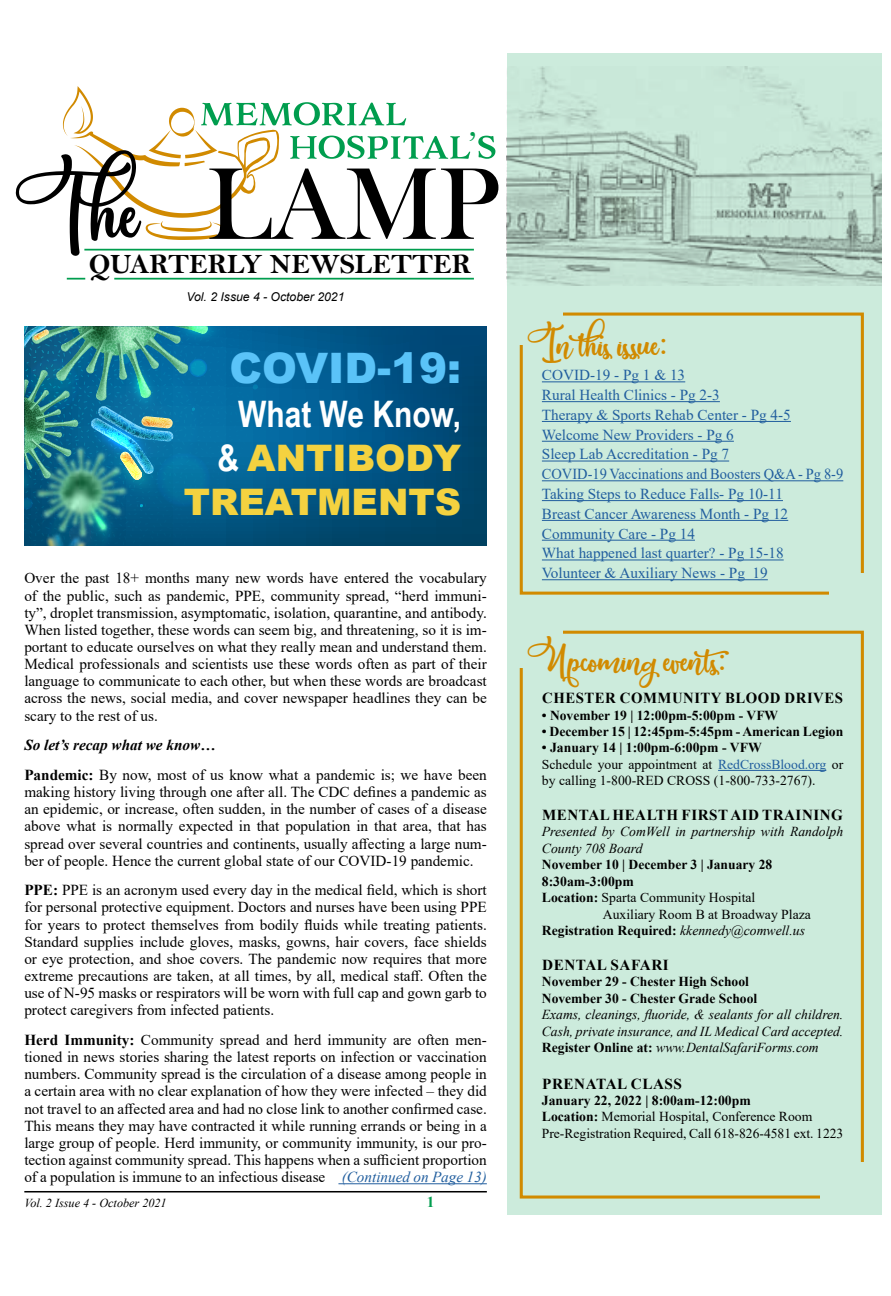
<style>
.page{position:relative;width:891px;height:1296px;background:#fff}
.page>*{position:absolute;margin:0;border:0;box-sizing:border-box;transform-origin:0 0}
.t1{font:105.52px "Bask Old Face";color:#000}
.t2{font:900 42.07px "Arial";color:#5ac3f8}
.t3{font:900 36.45px/43.9px "Arial";color:#f4d240;text-align:right}
.t4{font:700 36.45px "Arial Narrow";color:#fff}
.t5{font:36.45px "Bask Old Face";color:#009d4e}
.t6{font:33.52px "Pacific Again";color:#d18a00}
.t7{font:28.12px "Bell MT Bold";color:#000}
.t8{font:15.3px/17.1px "Times New Roman";color:#000;text-align:justify}
.t9{font:15.3px/19.8px "Times New Roman";color:#215e9e}
.t10{font:700 15.3px "Times New Roman";letter-spacing:.035em;color:#000}
.t11{font:700 15.3px "Times New Roman";color:#009d4e}
.t12{font:13.72px/16.4px "Times New Roman";color:#000}
.t13{font:700 13.72px/16.4px "Times New Roman";color:#000}
.t14{font:italic 13.72px/16.4px "Times New Roman";color:#000}
.t15{font:italic 12.15px "Times New Roman";color:#000}
.t16{font:italic 12.15px "Arial";color:#000}
.s1{font-family:"Arial Narrow";font-weight:700;color:#fff}
.s2{font-weight:700;font-style:italic}
.s3{font-weight:700}
.s4{font-style:italic;color:#215e9e}
.s5{font-family:"Times New Roman"}
.s6{color:#215e9e}
.s7{font-weight:400;font-style:italic}
.s8{font-weight:700;font-style:normal}
</style>
<div class="page">
<hr style="left:24px;top:1191px;width:463px;height:2px;background:#000">
<div style="left:507px;top:53px;width:374px;height:1162px;background:#ccebdc"></div>
<img style="left:507px;top:67px;width:374px;height:219px">
<svg style="left:478px;top:136px;width:17px;height:23px"></svg>
<svg style="left:16px;top:86px;width:454px;height:170px"></svg>
<hr style="left:84px;top:249px;width:390px;height:2px;background:#009d4e">
<hr style="left:114px;top:278px;width:360px;height:2px;background:#009d4e">
<svg style="left:67px;top:278px;width:18px;height:2px"></svg>
<div style="left:520px;top:313px;width:344px;height:282px;border:3px solid #d18a00"></div>
<div style="left:520px;top:631px;width:344px;height:568px;border:3px solid #d18a00"></div>
<div style="left:510px;top:292px;width:53px;height:53px;background:#ccebdc"></div>
<div style="left:510px;top:616px;width:53px;height:52px;background:#ccebdc"></div>
<div style="left:829px;top:573px;width:52px;height:43px;background:#ccebdc"></div>
<div style="left:820px;top:1162px;width:53px;height:53px;background:#ccebdc"></div>
<hr style="left:338px;top:1183px;width:149px;height:1px;background:#215e9e">
<hr style="left:718px;top:770px;width:108px;height:1px;background:#215e9e">
<hr style="left:542px;top:381px;width:143px;height:1px;background:#215e9e">
<hr style="left:542px;top:401px;width:178px;height:1px;background:#215e9e">
<hr style="left:542px;top:421px;width:249px;height:1px;background:#215e9e">
<hr style="left:542px;top:441px;width:192px;height:1px;background:#215e9e">
<hr style="left:542px;top:461px;width:187px;height:1px;background:#215e9e">
<hr style="left:542px;top:480px;width:301px;height:1px;background:#215e9e">
<hr style="left:542px;top:500px;width:241px;height:1px;background:#215e9e">
<hr style="left:542px;top:520px;width:246px;height:1px;background:#215e9e">
<hr style="left:542px;top:540px;width:153px;height:1px;background:#215e9e">
<hr style="left:542px;top:560px;width:242px;height:1px;background:#215e9e">
<hr style="left:542px;top:579px;width:226px;height:1px;background:#215e9e">
<svg style="left:24px;top:326px;width:463px;height:219px;background:#0e658b"></svg>
<h3 class="t5" style="left:468px;top:124px;width:10px">’</h3>
<h1 class="t1" style="left:207px;top:146px;width:294px">LAMP</h1>
<h3 class="t7" style="left:89px;top:247px;width:384px">QUARTERLY NEWSLETTER</h3>
<p class="t16" style="left:186px;top:289px;width:159px">Vol. 2 Issue 4 - October 2021</p>
<h2 class="t2" style="left:230px;top:338px;width:233px">COVID-19:</h2>
<h3 class="t4" style="left:238px;top:387px;width:225px">What We Know,</h3>
<h3 class="t3" style="left:184px;top:435px;width:279px"><span class="s1">&amp;</span> ANTIBODY<br>TREATMENTS</h3>
<p class="t8" style="left:24px;top:569px;width:464px">Over the past 18+ months many new words have entered the vocabulary of the public, such as pandemic, PPE, community spread, “herd immuni&shy;ty”, droplet transmission, asymptomatic, isolation, quarantine, and antibody.<br>When listed together, these words can seem big, and threatening, so it is im&shy;portant to educate ourselves on what they really mean and understand them.<br>Medical professionals and scientists use these words often as part of their language to communicate to each other, but when these words are broadcast across the news, social media, and cover newspaper headlines they can be scary to the rest of us.</p>
<p class="t8" style="left:24px;top:730px;width:464px;line-height:29.7px"><span class="s2">So let’s recap what we know…<br></span><span class="s3">Pandemic:</span> By now, most of us know what a pandemic is; we have been</p>
<p class="t8" style="left:24px;top:783px;width:464px">making history living through one after all. The CDC defines a pandemic as an epidemic, or increase, often sudden, in the number of cases of a disease above what is normally expected in that population in that area, that has spread over several countries and continents, usually affecting a large num&shy;ber of people. Hence the current global state of our COVID-19 pandemic.</p>
<p class="t8" style="left:24px;top:881px;width:464px"><span class="s3">PPE:</span> PPE is an acronym used every day in the medical field, which is short for personal protective equipment. Doctors and nurses have been using PPE for years to protect themselves from bodily fluids while treating patients.<br>Standard supplies include gloves, masks, gowns, hair covers, face shields or eye protection, and shoe covers. The pandemic now requires that more extreme precautions are taken, at all times, by all, medical staff. Often the use of N-95 masks or respirators will be worn with full cap and gown garb to protect caregivers from infected patients.</p>
<p class="t8" style="left:24px;top:1031px;width:464px"><span class="s3">Herd Immunity:</span> Community spread and herd immunity are often men&shy;tioned in news stories sharing the latest reports on infection or vaccination numbers. Community spread is the circulation of a disease among people in a certain area with no clear explanation of how they were infected – they did not travel to an affected area and had no close link to another confirmed case.<br>This means they may have contracted it while running errands or being in a large group of people. Herd immunity, or community immunity, is our pro&shy;tection against community spread. This happens when a sufficient proportion of a population is immune to an infectious disease <span class="s4">(Continued on Page 13)</span></p>
<p class="t15" style="left:24px;top:1194px;width:144px">Vol. 2 Issue 4 - October 2021</p>
<p class="t11" style="left:427px;top:1191px;width:9px">1</p>
<h3 class="t6" style="left:526px;top:323px;width:143px">In this issue<span class="s5">:</span></h3>
<p class="t9" style="left:542px;top:365px;width:303px">COVID-19 - Pg 1 &amp; 13<br>Rural Health Clinics - Pg 2-3<br>Therapy &amp; Sports Rehab Center - Pg 4-5<br>Welcome New Providers - Pg 6<br>Sleep Lab Accreditation - Pg 7<br>COVID-19 Vaccinations and Boosters Q&amp;A - Pg 8-9<br>Taking Steps to Reduce Falls- Pg 10-11<br>Breast Cancer Awareness Month - Pg 12<br>Community Care - Pg 14<br>What happened last quarter? - Pg 15-18<br>Volunteer &amp; Auxiliary News - Pg 19</p>
<h3 class="t6" style="left:526px;top:638px;width:214px">Upcoming events<span class="s5">:</span></h3>
<p class="t10" style="left:542px;top:687px;width:302px">CHESTER COMMUNITY BLOOD DRIVES</p>
<p class="t13" style="left:542px;top:706px;width:238px">• November 19 | 12:00pm-5:00pm - VFW</p>
<p class="t13" style="left:542px;top:723px;width:303px">• December 15 | 12:45pm-5:45pm - American Legion</p>
<p class="t12" style="left:542px;top:739px;width:303px"><span class="s3">• January 14 | 1:00pm-6:00pm - VFW<br></span>Schedule your appointment at <span class="s6">RedCrossBlood.org</span> or by calling 1-800-RED CROSS (1-800-733-2767).</p>
<p class="t10" style="left:542px;top:804px;width:302px">MENTAL HEALTH FIRST AID TRAINING</p>
<p class="t14" style="left:542px;top:823px;width:303px">Presented by ComWell in partnership with Randolph<br>County 708 Board</p>
<p class="t13" style="left:542px;top:856px;width:232px">November 10 | December 3 | January 28</p>
<p class="t13" style="left:542px;top:873px;width:94px">8:30am-3:00pm</p>
<p class="t12" style="left:542px;top:889px;width:215px"><span class="s3">Location:</span> Sparta Community Hospital</p>
<p class="t12" style="left:603px;top:905px;width:210px">Auxiliary Room B at Broadway Plaza</p>
<p class="t13" style="left:542px;top:922px;width:265px">Registration Required: <span class="s7">kkennedy@comwell.us</span></p>
<p class="t10" style="left:542px;top:954px;width:128px">DENTAL SAFARI</p>
<p class="t13" style="left:542px;top:973px;width:217px">November 29 - Chester High School<br>November 30 - Chester Grade School</p>
<p class="t14" style="left:542px;top:1006px;width:303px;text-align:justify">Exams, cleanings, fluoride, &amp; sealants for all children.<br>Cash, private insurance, and IL Medical Card accepted.<br><span class="s8">Register Online at:</span> www.DentalSafariForms.com</p>
<p class="t10" style="left:542px;top:1072px;width:141px">PRENATAL CLASS</p>
<p class="t12" style="left:542px;top:1092px;width:303px"><span class="s3">January 22, 2022 | 8:00am-12:00pm<br>Location:</span> Memorial Hospital, Conference Room<br>Pre-Registration Required, Call 618-826-4581 ext. 1223</p>
</div>
